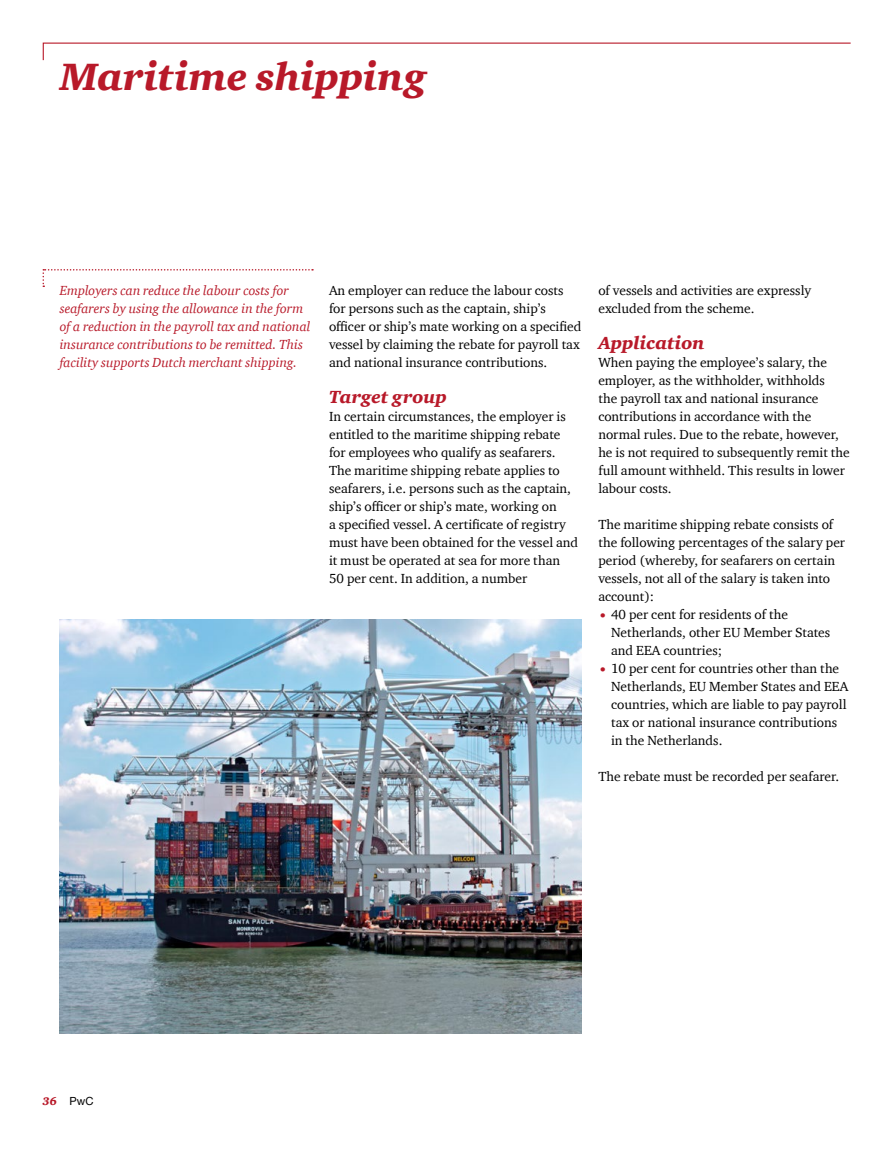
<style>
.page{position:relative;width:893px;height:1149px;background:#fff}
.page>*{position:absolute;margin:0;border:0;box-sizing:border-box;transform-origin:0 0}
.t1{font:italic 900 39px "Charter ITC Com";letter-spacing:.005em;color:#b81929}
.t2{font:italic 900 18px "Charter ITC Com";letter-spacing:.005em;color:#b81929}
.t3{font:13.5px/18px "Charter ITC Com";color:#000}
.t4{font:italic 13.5px/18px "Charter ITC Com";color:#b81929}
.t5{font:11.25px "Helvetica Neue";color:#000}
.s1{font-size:15px;color:#b81929}
.s2{font-family:"Charter ITC Com";font-weight:900;font-style:italic;color:#b81929}
</style>
<div class="page">
<svg style="left:42px;top:42px;width:809px;height:19px"></svg>
<svg style="left:43px;top:269px;width:270px;height:18px"></svg>
<img style="left:60px;top:619px;width:521px;height:414px">
<h1 class="t1" style="left:60px;top:52px;width:368px">Maritime shipping</h1>
<p class="t4" style="left:60px;top:281px;width:252px">Employers can reduce the labour costs for seafarers by using the allowance in the form of a reduction in the payroll tax and national insurance contributions to be remitted. This facility supports Dutch merchant shipping.</p>
<p class="t3" style="left:329px;top:281px;width:254px">An employer can reduce the labour costs for persons such as the captain, ship’s officer or ship’s mate working on a specified vessel by claiming the rebate for payroll tax and national insurance contributions.</p>
<h2 class="t2" style="left:329px;top:385px;width:120px">Target group</h2>
<p class="t3" style="left:329px;top:407px;width:251px">In certain circumstances, the employer is entitled to the maritime shipping rebate for employees who qualify as seafarers.<br>The maritime shipping rebate applies to seafarers, i.e. persons such as the captain, ship’s officer or ship’s mate, working on<br>a specified vessel. A certificate of registry must have been obtained for the vessel and it must be operated at sea for more than 50 per cent. In addition, a number</p>
<p class="t3" style="left:598px;top:281px;width:214px">of vessels and activities are expressly excluded from the scheme.</p>
<h2 class="t2" style="left:598px;top:331px;width:108px">Application</h2>
<p class="t3" style="left:598px;top:353px;width:253px">When paying the employee’s salary, the employer, as the withholder, withholds<br>the payroll tax and national insurance contributions in accordance with the normal rules. Due to the rebate, however, he is not required to subsequently remit the full amount withheld. This results in lower labour costs.</p>
<p class="t3" style="left:598px;top:515px;width:248px">The maritime shipping rebate consists of the following percentages of the salary per period (whereby, for seafarers on certain vessels, not all of the salary is taken into account):</p>
<p class="t3" style="left:611px;top:605px;width:221px;text-indent:-13px"><span class="s1">•</span> 40 per cent for residents of the<br>Netherlands, other EU Member States and EEA countries;</p>
<p class="t3" style="left:611px;top:659px;width:239px;text-indent:-13px"><span class="s1">•</span> 10 per cent for countries other than the Netherlands, EU Member States and EEA countries, which are liable to pay payroll tax or national insurance contributions in the Netherlands.</p>
<p class="t3" style="left:598px;top:767px;width:243px">The rebate must be recorded per seafarer.</p>
<p class="t5" style="left:43px;top:1094px;width:52px"><span class="s2">36</span> PwC</p>
</div>
